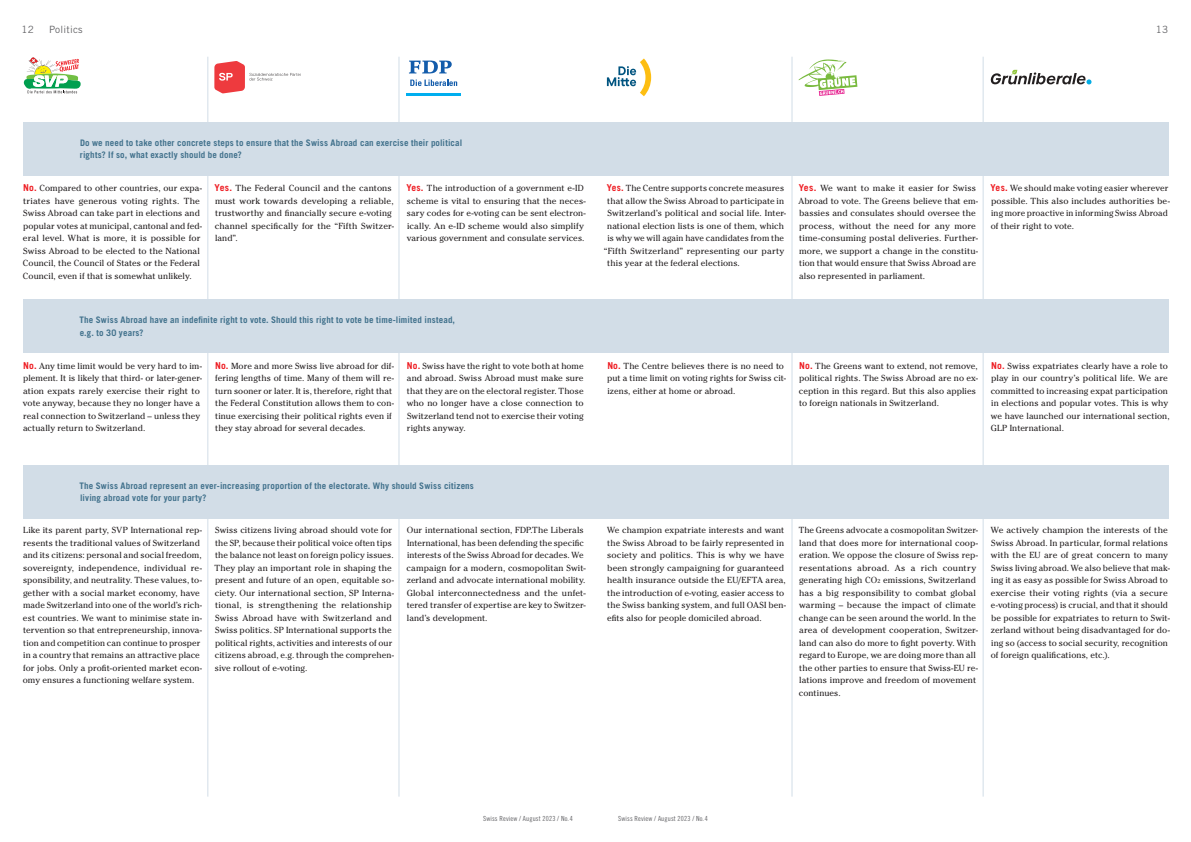
<style>
.page{position:relative;width:1191px;height:842px;background:#fff}
.page>*{position:absolute;margin:0;border:0;box-sizing:border-box;transform-origin:0 0}
.t1{font:10px "Trade Gothic LT Std";letter-spacing:.02em;color:#636366}
.t2{font:700 9px/12.5px "Trade Gothic LT Std";letter-spacing:.015em;color:#41718c}
.t3{font:8.8px/12.5px "Cheltenham ITC Pro";letter-spacing:.01em;color:#231f20}
.t4{font:7px "Trade Gothic LT Std Cn 18";letter-spacing:.02em;color:#636366}
.s1{font-family:"Trade Gothic LT Std";font-weight:700;font-size:9.5px;color:#ee1d23}
.s2{font-size:5.7px}
</style>
<div class="page">
<hr style="left:207px;top:57px;width:1px;height:740px;background:#d2dde7">
<hr style="left:398px;top:57px;width:1px;height:740px;background:#d2dde7">
<hr style="left:791px;top:57px;width:1px;height:740px;background:#d2dde7">
<hr style="left:982px;top:57px;width:1px;height:740px;background:#d2dde7">
<svg style="left:214px;top:61px;width:87px;height:32px"></svg>
<hr style="left:406px;top:93px;width:54px;height:3px;background:#00aeef">
<svg style="left:410px;top:80px;width:47px;height:6px"></svg>
<svg style="left:409px;top:61px;width:43px;height:12px"></svg>
<svg style="left:607px;top:58px;width:44px;height:38px"></svg>
<svg style="left:798px;top:59px;width:59px;height:37px"></svg>
<svg style="left:990px;top:70px;width:101px;height:14px"></svg>
<svg style="left:23px;top:57px;width:58px;height:36px"></svg>
<div style="left:23px;top:122px;width:1145px;height:54px;background:#d2dde7"></div>
<div style="left:23px;top:299px;width:1145px;height:54px;background:#d2dde7"></div>
<div style="left:23px;top:465px;width:1145px;height:54px;background:#d2dde7"></div>
<p class="t1" style="left:21px;top:24px;width:14px">12</p>
<p class="t1" style="left:1155px;top:24px;width:14px">13</p>
<p class="t1" style="left:49px;top:24px;width:35px">Politics</p>
<p class="t2" style="left:80px;top:136px;width:384px">Do we need to take other concrete steps to ensure that the Swiss Abroad can exercise their political rights? If so, what exactly should be done?</p>
<p class="t3" style="left:23px;top:182px;width:181px"><span class="s1">No.</span> Compared to other countries, our expa&shy;triates have generous voting rights. The Swiss Abroad can take part in elections and popular votes at municipal, cantonal and fed&shy;eral level. What is more, it is possible for Swiss Abroad to be elected to the National Council, the Council of States or the Federal Council, even if that is somewhat unlikely.</p>
<p class="t3" style="left:214px;top:182px;width:181px"><span class="s1">Yes.</span> The Federal Council and the cantons must work towards developing a reliable, trustworthy and financially secure e-voting channel specifically for the “Fifth Switzer&shy;land”.</p>
<p class="t3" style="left:406px;top:182px;width:181px"><span class="s1">Yes.</span> The introduction of a government e-ID scheme is vital to ensuring that the neces&shy;sary codes for e-voting can be sent electron&shy;ically. An e-ID scheme would also simplify various government and consulate services.</p>
<p class="t3" style="left:607px;top:182px;width:179px"><span class="s1">Yes.</span> The Centre supports concrete measures</p>
<p class="t3" style="left:607px;top:194px;width:178px">that allow the Swiss Abroad to participate in</p>
<p class="t3" style="left:607px;top:207px;width:180px">Switzerland’s political and social life. Inter-</p>
<p class="t3" style="left:607px;top:219px;width:178px">national election lists is one of them, which</p>
<p class="t3" style="left:607px;top:232px;width:178px">is why we will again have candidates from the</p>
<p class="t3" style="left:604px;top:244px;width:182px">“Fifth Switzerland” representing our party</p>
<p class="t3" style="left:607px;top:257px;width:134px">this year at the federal elections.</p>
<p class="t3" style="left:798px;top:182px;width:181px"><span class="s1">Yes.</span> We want to make it easier for Swiss Abroad to vote. The Greens believe that em&shy;bassies and consulates should oversee the process, without the need for any more time-consuming postal deliveries. Further&shy;more, we support a change in the constitu&shy;tion that would ensure that Swiss Abroad are also represented in parliament.</p>
<p class="t3" style="left:990px;top:182px;width:181px"><span class="s1">Yes.</span> We should make voting easier wherever possible. This also includes authorities be&shy;ing more proactive in informing Swiss Abroad of their right to vote.</p>
<p class="t2" style="left:79px;top:314px;width:377px">The Swiss Abroad have an indefinite right to vote. Should this right to vote be time-limited instead, e.g. to 30 years?</p>
<p class="t3" style="left:23px;top:359px;width:181px"><span class="s1">No.</span> Any time limit would be very hard to im&shy;plement. It is likely that third- or later-gener&shy;ation expats rarely exercise their right to vote anyway, because they no longer have a real connection to Switzerland – unless they actually return to Switzerland.</p>
<p class="t3" style="left:215px;top:359px;width:180px"><span class="s1">No.</span> More and more Swiss live abroad for dif&shy;fering lengths of time. Many of them will re&shy;turn sooner or later. It is, therefore, right that the Federal Constitution allows them to con&shy;tinue exercising their political rights even if they stay abroad for several decades.</p>
<p class="t3" style="left:407px;top:359px;width:178px;text-align:justify"><span class="s1">No.</span> Swiss have the right to vote both at home and abroad. Swiss Abroad must make sure that they are on the electoral register. Those who no longer have a close connection to Switzerland tend not to exercise their voting rights anyway.</p>
<p class="t3" style="left:607px;top:359px;width:180px"><span class="s1">No.</span> The Centre believes there is no need to put a time limit on voting rights for Swiss cit&shy;izens, either at home or abroad.</p>
<p class="t3" style="left:799px;top:359px;width:181px"><span class="s1">No.</span> The Greens want to extend, not remove, political rights. The Swiss Abroad are no ex&shy;ception in this regard. But this also applies to foreign nationals in Switzerland.</p>
<p class="t3" style="left:990px;top:359px;width:180px"><span class="s1">No.</span> Swiss expatriates clearly have a role to play in our country’s political life. We are committed to increasing expat participation in elections and popular votes. This is why we have launched our international section, GLP International.</p>
<p class="t2" style="left:79px;top:479px;width:396px">The Swiss Abroad represent an ever-increasing proportion of the electorate. Why should Swiss citizens living abroad vote for your party?</p>
<p class="t3" style="left:23px;top:524px;width:181px">Like its parent party, SVP International rep&shy;resents the traditional values of Switzerland and its citizens: personal and social freedom, sovereignty, independence, individual re&shy;sponsibility, and neutrality. These values, to&shy;gether with a social market economy, have made Switzerland into one of the world’s rich&shy;est countries. We want to minimise state in&shy;tervention so that entrepreneurship, innova&shy;tion and competition can continue to prosper in a country that remains an attractive place for jobs. Only a profit-oriented market econ&shy;omy ensures a functioning welfare system.</p>
<p class="t3" style="left:214px;top:524px;width:181px">Swiss citizens living abroad should vote for the SP, because their political voice often tips the balance not least on foreign policy issues.<br>They play an important role in shaping the present and future of an open, equitable so&shy;ciety. Our international section, SP Interna&shy;tional, is strengthening the relationship Swiss Abroad have with Switzerland and Swiss politics. SP International supports the political rights, activities and interests of our citizens abroad, e.g. through the comprehen&shy;sive rollout of e-voting.</p>
<p class="t3" style="left:406px;top:524px;width:181px">Our international section, FDP.The Liberals International, has been defending the specific interests of the Swiss Abroad for decades. We campaign for a modern, cosmopolitan Swit&shy;zerland and advocate international mobility.<br>Global interconnectedness and the unfet&shy;tered transfer of expertise are key to Switzer&shy;land’s development.</p>
<p class="t3" style="left:607px;top:524px;width:181px">We champion expatriate interests and want the Swiss Abroad to be fairly represented in society and politics. This is why we have been strongly campaigning for guaranteed health insurance outside the EU/EFTA area, the introduction of e-voting, easier access to the Swiss banking system, and full OASI ben&shy;efits also for people domiciled abroad.</p>
<p class="t3" style="left:798px;top:524px;width:181px">The Greens advocate a cosmopolitan Switzer&shy;land that does more for international coop&shy;eration. We oppose the closure of Swiss rep&shy;resentations abroad. As a rich country generating high CO<span class="s2">2</span> emissions, Switzerland has a big responsibility to combat global warming – because the impact of climate change can be seen around the world. In the area of development cooperation, Switzer&shy;land can also do more to fight poverty. With regard to Europe, we are doing more than all the other parties to ensure that Swiss-EU re&shy;lations improve and freedom of movement continues.</p>
<p class="t3" style="left:990px;top:524px;width:181px">We actively champion the interests of the Swiss Abroad. In particular, formal relations with the EU are of great concern to many Swiss living abroad. We also believe that mak&shy;ing it as easy as possible for Swiss Abroad to exercise their voting rights (via a secure e-voting process) is crucial, and that it should be possible for expatriates to return to Swit&shy;zerland without being disadvantaged for do&shy;ing so (access to social security, recognition of foreign qualifications, etc.).</p>
<p class="t4" style="left:483px;top:815px;width:91px">Swiss Review / August 2023 / No.4</p>
<p class="t4" style="left:618px;top:815px;width:91px">Swiss Review / August 2023 / No.4</p>
</div>
